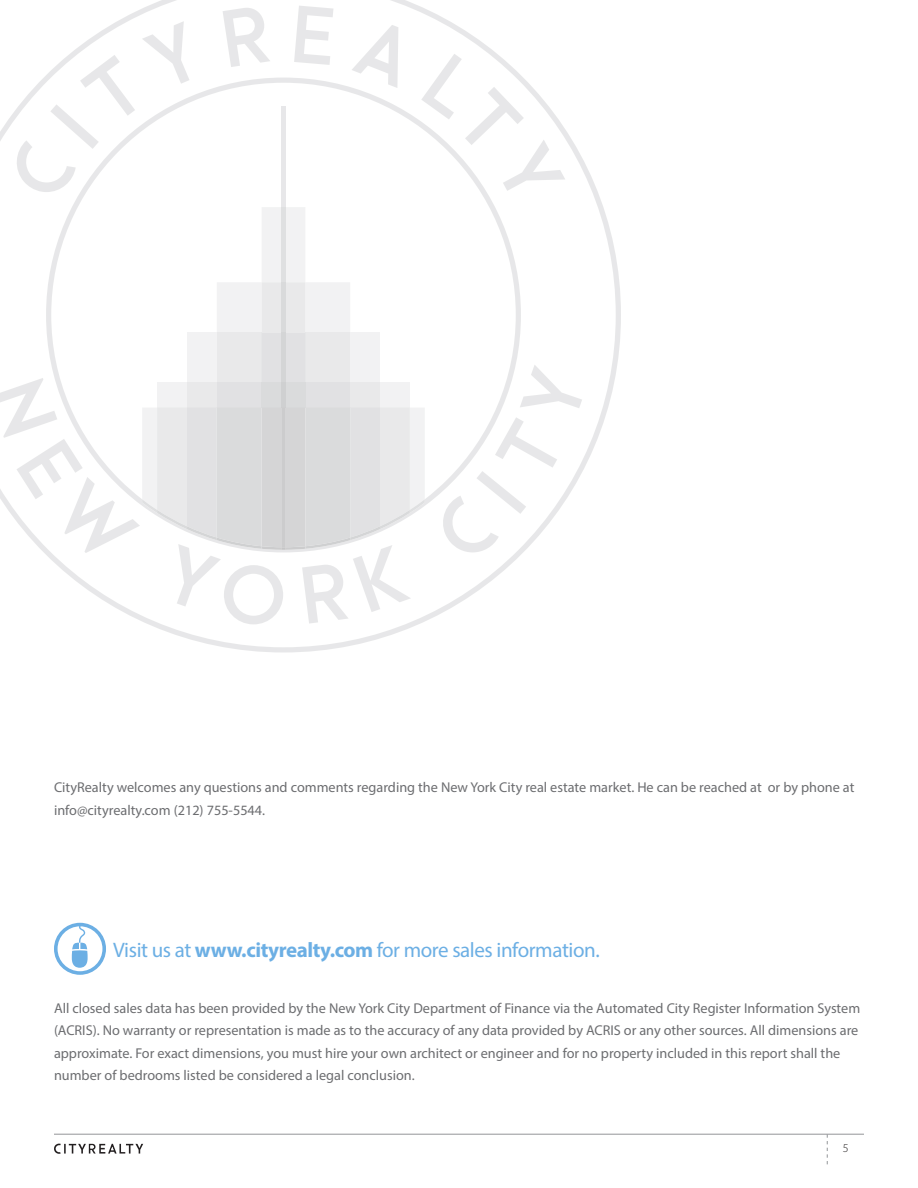
<style>
.page{position:relative;width:918px;height:1188px;background:#fff}
.page>*{position:absolute;margin:0;border:0;box-sizing:border-box;transform-origin:0 0}
.t1{font:21px "Myriad Pro";letter-spacing:-.02em;color:#6cafe4}
.t2{font:14.25px/22.5px "Myriad Pro";color:#6c6d70}
.t3{font:300 12px "Myriad Pro";color:#231f20}
.s1{font-weight:700}
</style>
<div class="page">
<hr style="left:54px;top:1134px;width:810px;height:1px;background:#939598">
<svg style="left:54px;top:1143px;width:89px;height:11px"></svg>
<svg style="left:827px;top:1134px;width:1px;height:30px"></svg>
<svg style="left:0;top:0;width:621px;height:652px"></svg>
<svg style="left:223px;top:8px;width:47px;height:59px"></svg>
<svg style="left:294px;top:6px;width:39px;height:59px"></svg>
<svg style="left:421px;top:54px;width:144px;height:137px"></svg>
<svg style="left:352px;top:25px;width:46px;height:53px"></svg>
<svg style="left:142px;top:21px;width:48px;height:57px"></svg>
<svg style="left:13px;top:55px;width:122px;height:137px"></svg>
<svg style="left:521px;top:365px;width:61px;height:43px"></svg>
<svg style="left:521px;top:417px;width:36px;height:135px"></svg>
<svg style="left:46px;top:78px;width:475px;height:474px"></svg>
<svg style="left:0;top:207px;width:425px;height:417px"></svg>
<svg style="left:72px;top:928px;width:16px;height:40px"></svg>
<div style="left:54px;top:923px;width:52px;height:52px;border:4px solid #6cafe4;border-radius:50%"></div>
<p class="t2" style="left:54px;top:776px;width:802px">CityRealty welcomes any questions and comments regarding the New York City real estate market. He can be reached at or by phone at info@cityrealty.com (212) 755-5544.</p>
<p class="t1" style="left:113px;top:937px;width:488px">Visit us at <span class="s1">www.cityrealty.com</span> for more sales information.</p>
<p class="t2" style="left:54px;top:996px;width:808px">All closed sales data has been provided by the New York City Department of Finance via the Automated City Register Information System (ACRIS). No warranty or representation is made as to the accuracy of any data provided by ACRIS or any other sources. All dimensions are approximate. For exact dimensions, you must hire your own architect or engineer and for no property included in this report shall the number of bedrooms listed be considered a legal conclusion.</p>
<p class="t3" style="left:843px;top:1142px;width:7px">5</p>
</div>
